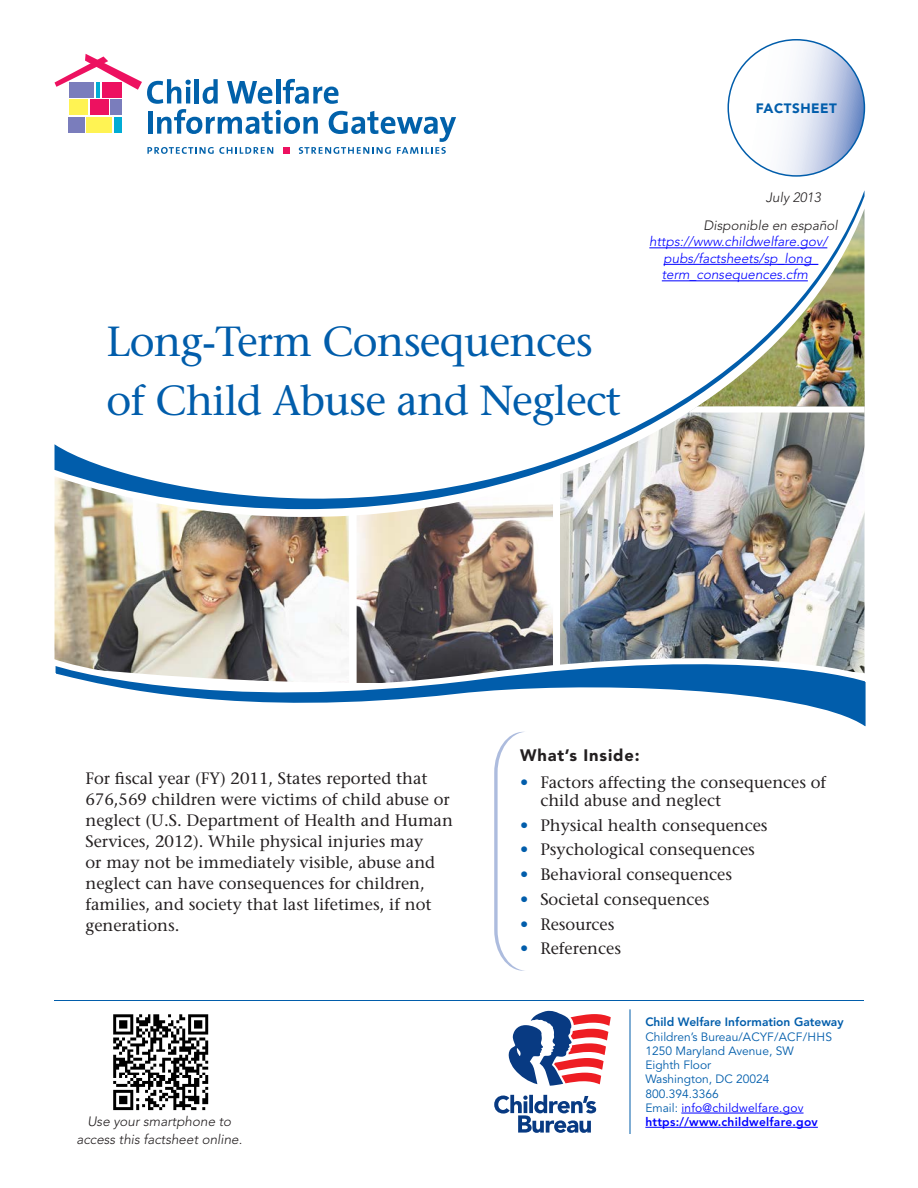
<style>
.page{position:relative;width:918px;height:1188px;background:#fff}
.page>*{position:absolute;margin:0;border:0;box-sizing:border-box;transform-origin:0 0}
.t1{font:42px/58.5px "Stone Serif";letter-spacing:-.02em;color:#015dab}
.Body_copy{font:16.5px/21px "Stone Serif";color:#231f20}
.t2{font:900 16.5px "Avenir";letter-spacing:.05em;color:#231f20}
.t3{font:italic 300 13.5px/16.5px "Avenir";color:#00f;text-align:center}
.t4{font:italic 300 13.5px/18px "Avenir";color:#231f20;text-align:center}
.t5{font:900 13.5px "Avenir";letter-spacing:.04em;color:#015dab}
.t6{font:12px "Avenir";color:#015dab}
.t7{font:800 12px "Avenir";color:#015dab}
.t8{font:800 12px "Avenir";letter-spacing:.02em;color:#00f}
.t9{font:12px "Avenir";letter-spacing:.02em;color:#00f}
.s1{color:#015dab}
</style>
<div class="page">
<svg style="left:728px;top:40px;width:136px;height:136px"></svg>
<hr style="left:630px;top:1009px;width:1px;height:125px;background:#015dab">
<hr style="left:54px;top:1000px;width:810px;height:1px;background:#015dab">
<svg style="left:55px;top:54px;width:401px;height:100px"></svg>
<div style="left:283px;top:147px;width:7px;height:7px;background:#ed1160"></div>
<svg style="left:508px;top:1011px;width:103px;height:75px"></svg>
<svg style="left:494px;top:1095px;width:102px;height:38px"></svg>
<img style="left:113px;top:1014px;width:96px;height:97px">
<svg style="left:494px;top:744px;width:31px;height:227px"></svg>
<hr style="left:681px;top:1113px;width:123px;height:1px;background:#00f">
<hr style="left:645px;top:1127px;width:173px;height:1px;background:#00f">
<img style="left:562px;top:509px;width:303px;height:132px">
<img style="left:55px;top:509px;width:292px;height:132px">
<img style="left:347px;top:509px;width:215px;height:132px">
<svg style="left:55px;top:190px;width:810px;height:319px"></svg>
<svg style="left:54px;top:641px;width:812px;height:103px"></svg>
<p class="t5" style="left:756px;top:100px;width:83px">FACTSHEET</p>
<p class="t4" style="left:766px;top:189px;width:57px">July 2013</p>
<h1 class="t1" style="left:106px;top:312px;width:516px">Long-Term Consequences of Child Abuse and Neglect</h1>
<p class="t4" style="left:704px;top:216px;width:136px">Disponible en español</p>
<p class="t3" style="left:649px;top:234px;width:180px">https://www.childwelfare.gov/ pubs/factsheets/sp_long_ term_consequences.cfm</p>
<p class="Body_copy" style="left:85px;top:768px;width:369px">For fiscal year (FY) 2011, States reported that 676,569 children were victims of child abuse or neglect (U.S. Department of Health and Human Services, 2012). While physical injuries may<br>or may not be immediately visible, abuse and neglect can have consequences for children, families, and society that last lifetimes, if not generations.</p>
<p class="t4" style="left:76px;top:1112px;width:167px">Use your smartphone to access this factsheet online.</p>
<p class="t2" style="left:520px;top:745px;width:121px">What’s Inside:</p>
<p class="Body_copy" style="left:540px;top:773px;width:287px;line-height:18px;text-indent:-20px"><span class="s1">•</span> Factors affecting the consequences of child abuse and neglect</p>
<p class="Body_copy" style="left:520px;top:814px;width:249px"><span class="s1">•</span> Physical health consequences</p>
<p class="Body_copy" style="left:520px;top:839px;width:236px"><span class="s1">•</span> Psychological consequences</p>
<p class="Body_copy" style="left:520px;top:864px;width:214px"><span class="s1">•</span> Behavioral consequences</p>
<p class="Body_copy" style="left:520px;top:889px;width:191px"><span class="s1">•</span> Societal consequences</p>
<p class="Body_copy" style="left:520px;top:913px;width:96px"><span class="s1">•</span> Resources</p>
<p class="Body_copy" style="left:520px;top:938px;width:102px"><span class="s1">•</span> References</p>
<p class="t7" style="left:645px;top:1015px;width:200px">Child Welfare Information Gateway</p>
<p class="t6" style="left:645px;top:1030px;width:188px">Children’s Bureau/ACYF/ACF/HHS</p>
<p class="t6" style="left:645px;top:1044px;width:150px">1250 Maryland Avenue, SW</p>
<p class="t6" style="left:645px;top:1058px;width:67px">Eighth Floor</p>
<p class="t6" style="left:645px;top:1072px;width:126px">Washington, DC 20024</p>
<p class="t6" style="left:645px;top:1087px;width:75px">800.394.3366</p>
<p class="t9" style="left:645px;top:1101px;width:160px"><span class="s1">Email:</span> info@childwelfare.gov</p>
<p class="t8" style="left:645px;top:1115px;width:174px">https://www.childwelfare.gov</p>
</div>
